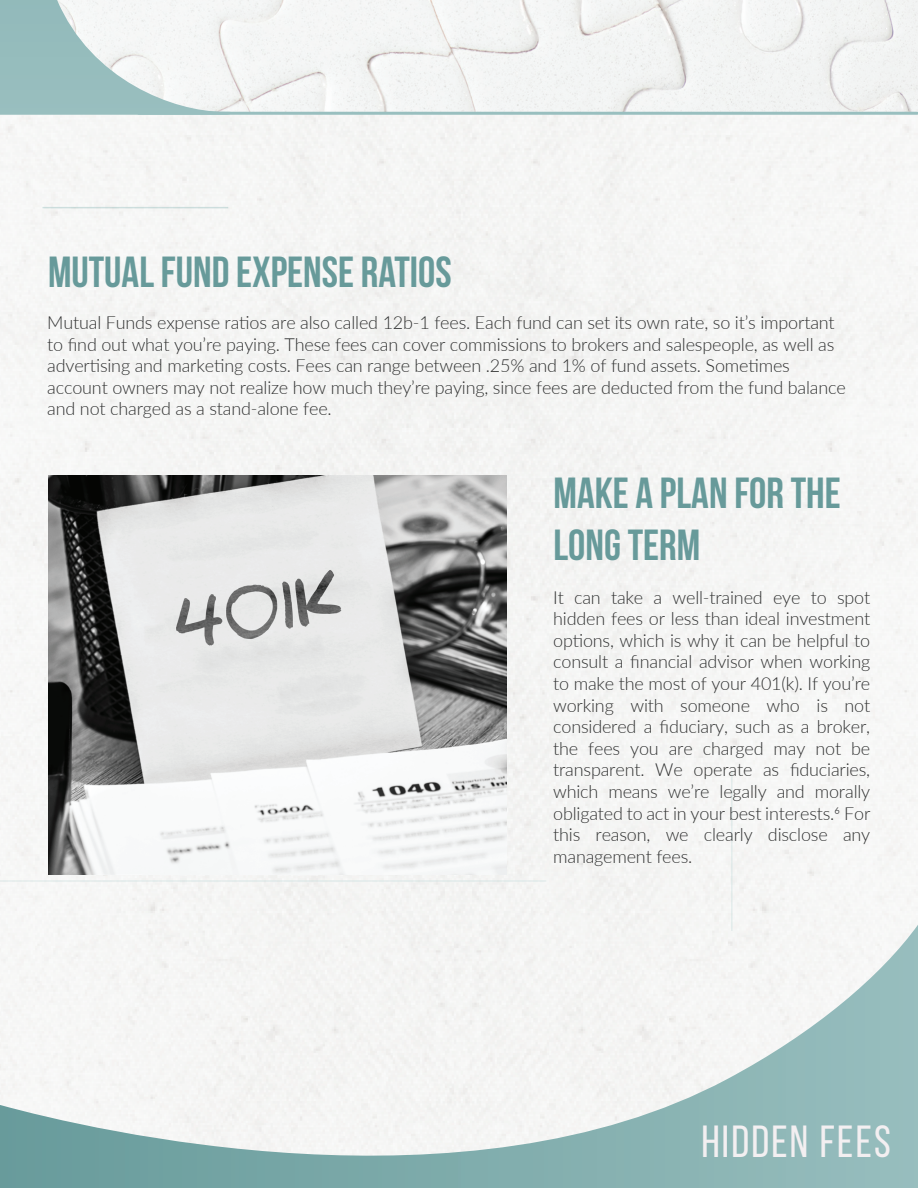
<style>
.page{position:relative;width:918px;height:1188px;background:#fff}
.page>*{position:absolute;margin:0;border:0;box-sizing:border-box;transform-origin:0 0}
.t1{font:45px "Bebas Neue";letter-spacing:.05em;color:#f3eff1}
.t2{font:700 43.5px/52.2px "Bebas Neue";color:#679a9a}
.t3{font:300 18px/21.6px "Lato";letter-spacing:-.01em;color:#303131}
</style>
<div class="page">
<div style="left:0;top:112px;width:918px;height:813px;background:#f5f5f5"></div>
<svg style="left:0;top:925px;width:918px;height:263px"></svg>
<img style="left:244px;top:0;width:674px;height:112px">
<hr style="left:139px;top:112px;width:778px;height:3px;background:#99bfbf">
<hr style="left:731px;top:771px;width:2px;height:160px;background:#cce0e0">
<hr style="left:0;top:880px;width:546px;height:2px;background:#cce0e0">
<hr style="left:42px;top:207px;width:186px;height:1px;background:#99bfbf">
<img style="left:48px;top:475px;width:458px;height:399px">
<svg style="left:0;top:0;width:244px;height:115px"></svg>
<h2 class="t2" style="left:48px;top:245px;width:405px">MUTUAL FUND EXPENSE RATIOS</h2>
<p class="t3" style="left:47px;top:311px;width:800px">Mutual Funds expense ratios are also called 12b-1 fees. Each fund can set its own rate, so it’s important to find out what you’re paying. These fees can cover commissions to brokers and salespeople, as well as advertising and marketing costs. Fees can range between .25% and 1% of fund assets. Sometimes account owners may not realize how much they’re paying, since fees are deducted from the fund balance and not charged as a stand-alone fee.</p>
<h2 class="t2" style="left:554px;top:466px;width:289px">MAKE A PLAN FOR THE<br>LONG TERM</h2>
<p class="t3" style="left:553px;top:586px;width:319px;text-align:justify">It can take a well-trained eye to spot hidden fees or less than ideal investment options, which is why it can be helpful to consult a financial advisor when working to make the most of your 401(k). If you’re working with someone who is not considered a fiduciary, such as a broker, the fees you are charged may not be transparent. We operate as fiduciaries, which means we’re legally and morally obligated to act in your best interests.6 For this reason, we clearly disclose any management fees.</p>
<h1 class="t1" style="left:701px;top:1117px;width:191px">HIDDEN FEES</h1>
</div>
